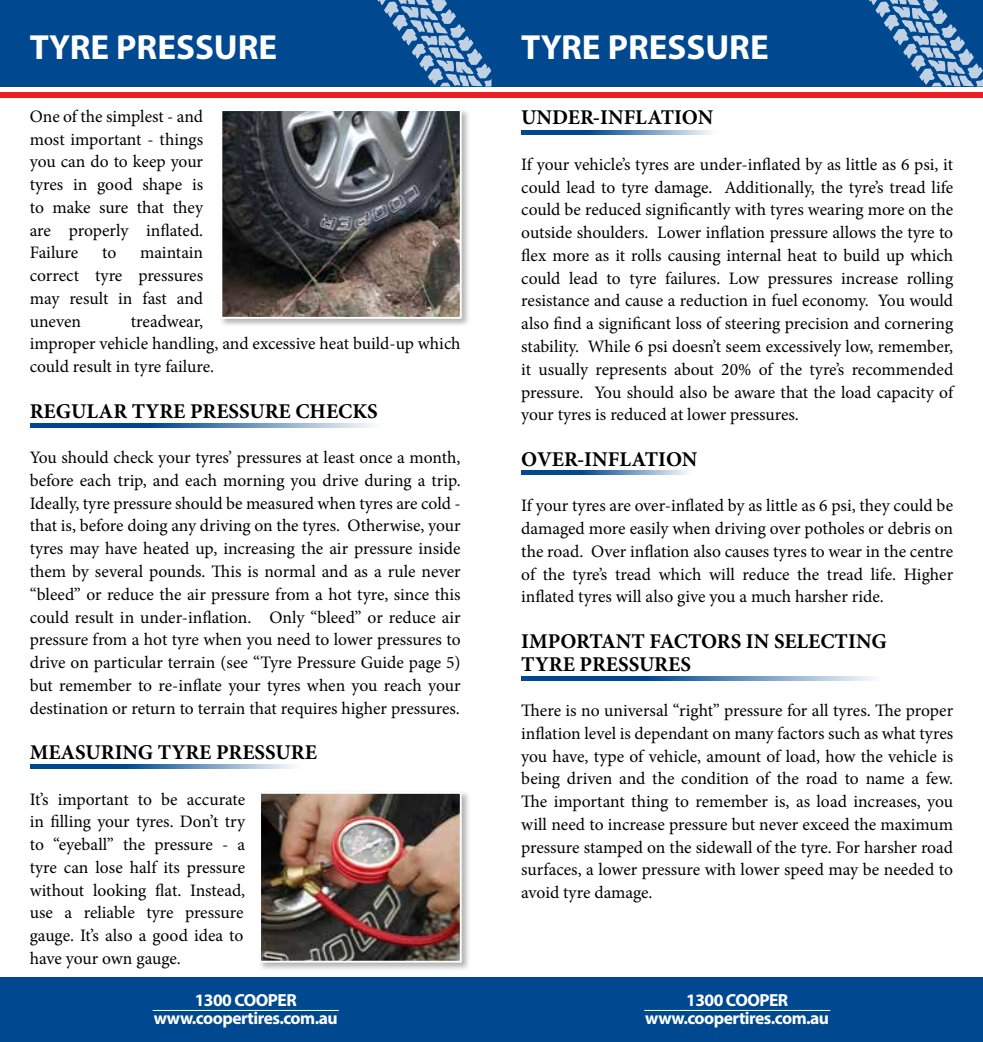
<style>
.page{position:relative;width:983px;height:1042px;background:#fff}
.page>*{position:absolute;margin:0;border:0;box-sizing:border-box;transform-origin:0 0}
.t1{font:700 35px "Myriad Pro";color:#fff}
.t2{font:700 21px/22.8px "Minion Pro";color:#000}
.t3{font:17.5px/22.8px "Minion Pro";letter-spacing:-.005em;color:#000;text-align:justify}
.t4{font:700 17.5px "Myriad Pro";letter-spacing:-.03em;color:#fff}
</style>
<div class="page">
<div style="left:0;top:0;width:982px;height:86px;background:#004990"></div>
<div style="left:0;top:92px;width:982px;height:5px;background:#ed1d24"></div>
<div style="left:0;top:977px;width:982px;height:65px;background:#004990"></div>
<hr style="left:153px;top:1010px;width:186px;height:1px;background:#fff">
<hr style="left:644px;top:1010px;width:186px;height:1px;background:#fff">
<svg style="left:377px;top:0;width:114px;height:86px"></svg>
<svg style="left:869px;top:0;width:113px;height:86px"></svg>
<div style="left:218px;top:107px;width:252px;height:221px;background:#000;opacity:.3"></div>
<img style="left:223px;top:112px;width:235px;height:204px">
<div style="left:220px;top:109px;width:241px;height:210px;border:2px solid #fff"></div>
<div style="left:257px;top:790px;width:213px;height:181px;background:#000;opacity:.3"></div>
<img style="left:262px;top:795px;width:196px;height:164px">
<div style="left:259px;top:792px;width:202px;height:170px;border:2px solid #fff"></div>
<svg style="left:30px;top:423px;width:343px;height:5px;background:#4e80b1"></svg>
<svg style="left:30px;top:764px;width:264px;height:5px"></svg>
<svg style="left:521px;top:130px;width:190px;height:5px"></svg>
<svg style="left:521px;top:470px;width:167px;height:5px"></svg>
<svg style="left:521px;top:676px;width:353px;height:5px;background:#4e80b1"></svg>
<h1 class="t1" style="left:30px;top:24px;width:249px">TYRE PRESSURE</h1>
<p class="t3" style="left:30px;top:105px;width:175px">One of the simplest - and most important - things you can do to keep your tyres in good shape is to make sure that they are properly inflated.<br>Failure</p>
<p class="t3" style="left:30px;top:241px;width:175px;text-indent:110px">maintain correct tyre pressures may result in fast and uneven</p>
<p class="t3" style="left:102px;top:241px;width:16px">to</p>
<p class="t3" style="left:30px;top:310px;width:432px;text-align:left;text-indent:101px">treadwear,<br>improper vehicle handling, and excessive heat build-up which could result in tyre failure.</p>
<p class="t2" style="left:30px;top:399px;width:349px">REGULAR TYRE PRESSURE CHECKS</p>
<p class="t3" style="left:30px;top:446px;width:432px">You should check your tyres’ pressures at least once a month, before each trip, and each morning you drive during a trip.<br>Ideally, tyre pressure should be measured when tyres are cold - that is, before doing any driving on the tyres. Otherwise, your tyres may have heated up, increasing the air pressure inside them by several pounds. This is normal and as a rule never “bleed” or reduce the air pressure from a hot tyre, since this could result in under-inflation. Only “bleed” or reduce air pressure from a hot tyre when you need to lower pressures to drive on particular terrain (see “Tyre Pressure Guide page 5) but remember to re-inflate your tyres when you reach your destination or return to terrain that requires higher pressures.</p>
<p class="t2" style="left:30px;top:741px;width:288px">MEASURING TYRE PRESSURE</p>
<p class="t3" style="left:30px;top:787px;width:217px">It’s important to be accurate in filling your tyres. Don’t try to “eyeball” the pressure - a tyre can lose half its pressure without looking flat. Instead, use a reliable tyre pressure gauge. It’s also a good idea to have your own gauge.</p>
<p class="t4" style="left:195px;top:988px;width:104px">1300 COOPER</p>
<p class="t4" style="left:154px;top:1006px;width:185px">www.coopertires.com.au</p>
<h1 class="t1" style="left:521px;top:24px;width:249px">TYRE PRESSURE</h1>
<p class="t2" style="left:521px;top:106px;width:193px">UNDER-INFLATION</p>
<p class="t3" style="left:521px;top:153px;width:433px">If your vehicle’s tyres are under-inflated by as little as 6 psi, it could lead to tyre damage. Additionally, the tyre’s tread life could be reduced significantly with tyres wearing more on the outside shoulders. Lower inflation pressure allows the tyre to flex more as it rolls causing internal heat to build up which could lead to tyre failures. Low pressures increase rolling resistance and cause a reduction in fuel economy. You would also find a significant loss of steering precision and cornering stability. While 6 psi doesn’t seem excessively low, remember, it usually represents about 20% of the tyre’s recommended pressure. You should also be aware that the load capacity of your tyres is reduced at lower pressures.</p>
<p class="t2" style="left:521px;top:447px;width:177px">OVER-INFLATION</p>
<p class="t3" style="left:521px;top:494px;width:433px">If your tyres are over-inflated by as little as 6 psi, they could be damaged more easily when driving over potholes or debris on the road. Over inflation also causes tyres to wear in the centre of the tyre’s tread which will reduce the tread life. Higher inflated tyres will also give you a much harsher ride.</p>
<p class="t2" style="left:521px;top:629px;width:367px">IMPORTANT FACTORS IN SELECTING<br>TYRE PRESSURES</p>
<p class="t3" style="left:521px;top:699px;width:433px">There is no universal “right” pressure for all tyres. The proper inflation level is dependant on many factors such as what tyres you have, type of vehicle, amount of load, how the vehicle is being driven and the condition of the road to name a few.<br>The important thing to remember is, as load increases, you will need to increase pressure but never exceed the maximum pressure stamped on the sidewall of the tyre. For harsher road surfaces, a lower pressure with lower speed may be needed to avoid tyre damage.</p>
<p class="t4" style="left:686px;top:988px;width:104px">1300 COOPER</p>
<p class="t4" style="left:645px;top:1006px;width:185px">www.coopertires.com.au</p>
</div>
